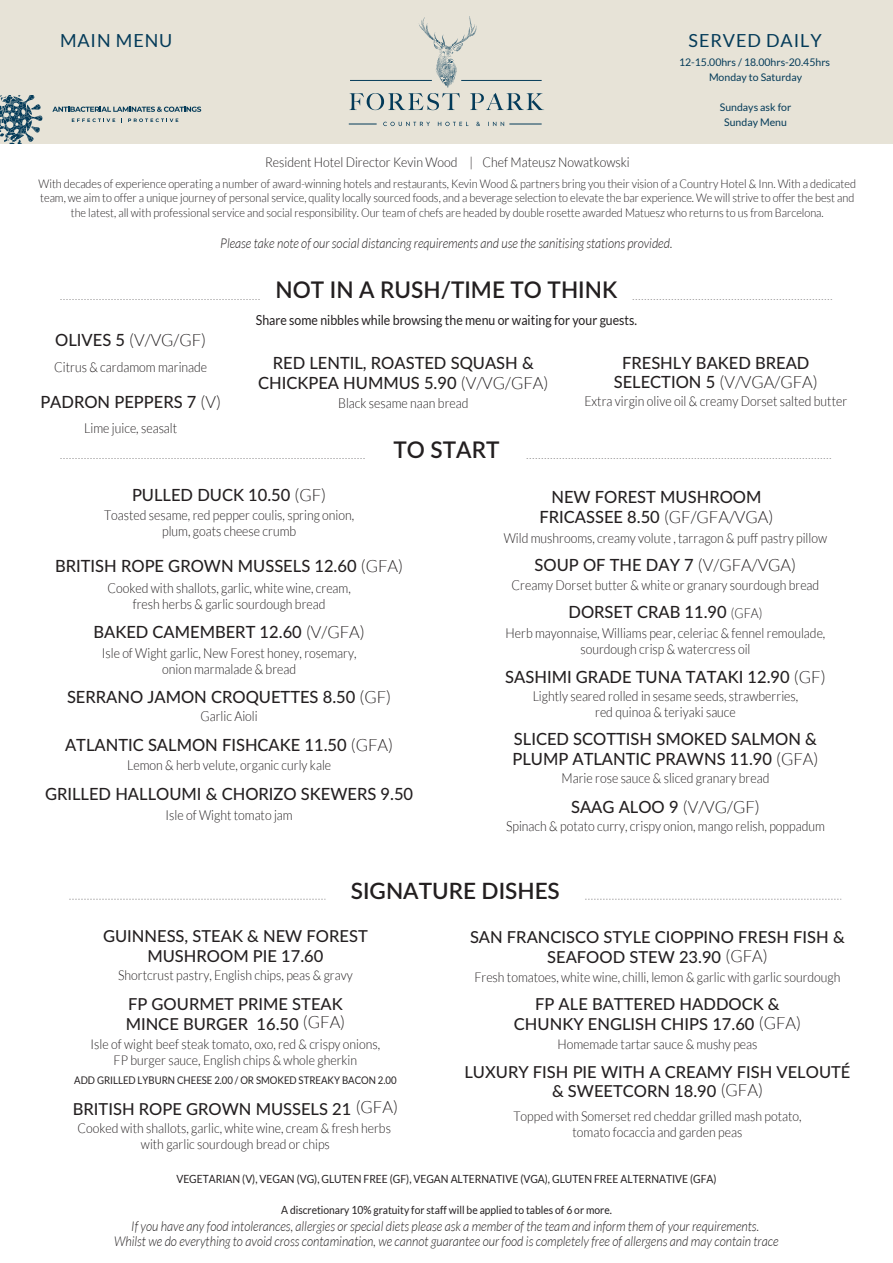
<style>
.page{position:relative;width:893px;height:1263px;background:#fff}
.page>*{position:absolute;margin:0;border:0;box-sizing:border-box;transform-origin:0 0}
.t1{font:600 22.95px "Lato";color:#231f20}
.t2{font:600 22.5px "Lato";color:#231f20}
.t3{font:18px "Lato";letter-spacing:.05em;color:#043b59}
.t4{font:500 16.8px/19.8px "Lato";color:#231f20;text-align:center}
.t5{font:300 16.8px "Lato";color:#231f20}
.t6{font:500 16.5px/19.8px "Lato";color:#231f20;text-align:center}
.t7{font:300 13.8px/16.2px "Lato";color:#231f20;text-align:center;scale:.89 1}
.t8{font:13.8px "Lato";color:#231f20;scale:.89 1}
.t9{font:300 13.5px/16.2px "Lato";color:#231f20;text-align:center;scale:.91 1}
.t10{font:italic 300 13.5px/15px "Lato";color:#231f20;text-align:center;scale:.91 1}
.t11{font:300 12px/14.4px "Lato";color:#231f20;text-align:center;scale:.91 1}
.t12{font:11.25px "Lato";color:#231f20;scale:.91 1}
.t13{font:10.5px/15px "Lato";color:#043b59;text-align:center}
.t14{font:10.5px "Lato";color:#231f20;scale:.91 1}
.s1{font-weight:500}
.s2{font-weight:300}
.s3{font-weight:300;font-size:13.8px}
.s4{font-weight:300;font-size:16.8px}
</style>
<div class="page">
<div style="left:0;top:0;width:893px;height:143px;background:#e7e3d7"></div>
<svg style="left:383px;top:122px;width:47px;height:4px"></svg>
<svg style="left:438px;top:122px;width:30px;height:4px"></svg>
<svg style="left:476px;top:122px;width:4px;height:4px"></svg>
<svg style="left:488px;top:122px;width:16px;height:4px"></svg>
<svg style="left:349px;top:16px;width:195px;height:94px"></svg>
<svg style="left:60px;top:299px;width:200px;height:1px"></svg>
<svg style="left:633px;top:299px;width:199px;height:1px"></svg>
<svg style="left:60px;top:458px;width:305px;height:1px"></svg>
<svg style="left:527px;top:458px;width:304px;height:1px"></svg>
<svg style="left:69px;top:899px;width:256px;height:1px"></svg>
<svg style="left:585px;top:899px;width:256px;height:1px"></svg>
<svg style="left:0;top:96px;width:43px;height:48px"></svg>
<svg style="left:72px;top:118px;width:43px;height:4px"></svg>
<svg style="left:128px;top:118px;width:50px;height:4px"></svg>
<svg style="left:52px;top:107px;width:149px;height:5px"></svg>
<h3 class="t3" style="left:60px;top:31px;width:114px">MAIN MENU</h3>
<h3 class="t3" style="left:689px;top:31px;width:135px">SERVED DAILY</h3>
<p class="t13" style="left:679px;top:55px;width:153px">12-15.00hrs / 18.00hrs-20.45hrs<br>Monday to Saturday</p>
<p class="t13" style="left:720px;top:100px;width:73px">Sundays ask for<br>Sunday Menu</p>
<p class="t9" style="left:265px;top:155px;width:402px">Resident Hotel Director Kevin Wood | Chef Mateusz Nowatkowski</p>
<p class="t11" style="left:39px;top:176px;width:900px">With decades of experience operating a number of award-winning hotels and restaurants, Kevin Wood &amp; partners bring you their vision of a Country Hotel &amp; Inn. With a dedicated team, we aim to offer a unique journey of personal service, quality locally sourced foods, and a beverage selection to elevate the bar experience. We will strive to offer the best and the latest, all with professional service and social responsibility. Our team of chefs are headed by double rosette awarded Matuesz who returns to us from Barcelona.</p>
<p class="t10" style="left:220px;top:236px;width:498px">Please take note of our social distancing requirements and use the sanitising stations provided.</p>
<h1 class="t1" style="left:276px;top:273px;width:343px">NOT IN A RUSH/TIME TO THINK</h1>
<p class="t5" style="left:55px;top:331px;width:153px"><span class="s1">OLIVES 5</span> (V/VG/GF)</p>
<p class="t7" style="left:54px;top:359px;width:173px">Citrus &amp; cardamom marinade</p>
<p class="t4" style="left:40px;top:391px;width:182px">PADRON PEPPERS 7 <span class="s2">(V)</span></p>
<p class="t7" style="left:84px;top:420px;width:106px">Lime juice, seasalt</p>
<p class="t8" style="left:256px;top:312px;width:430px">Share some nibbles while browsing the menu or waiting for your guests.</p>
<p class="t4" style="left:258px;top:352px;width:292px">RED LENTIL, ROASTED SQUASH &amp;<br>CHICKPEA HUMMUS 5.90 <span class="s2">(V/VG/GFA)</span></p>
<p class="t7" style="left:338px;top:395px;width:148px">Black sesame naan bread</p>
<h1 class="t1" style="left:394px;top:433px;width:107px">TO START</h1>
<p class="t4" style="left:614px;top:352px;width:205px">FRESHLY BAKED BREAD<br>SELECTION 5 <span class="s2">(V/VGA/GFA)</span></p>
<p class="t7" style="left:584px;top:393px;width:297px">Extra virgin olive oil &amp; creamy Dorset salted butter</p>
<p class="t4" style="left:132px;top:485px;width:196px">PULLED DUCK 10.50 <span class="s2">(GF)</span></p>
<p class="t7" style="left:104px;top:507px;width:283px">Toasted sesame, red pepper coulis, spring onion, plum, goats cheese crumb</p>
<p class="t4" style="left:55px;top:555px;width:349px">BRITISH ROPE GROWN MUSSELS 12.60 <span class="s2">(GFA)</span></p>
<p class="t7" style="left:107px;top:580px;width:275px">Cooked with shallots, garlic, white wine, cream, fresh herbs &amp; garlic sourdough bread</p>
<p class="t4" style="left:93px;top:621px;width:273px">BAKED CAMEMBERT 12.60 <span class="s2">(V/GFA)</span></p>
<p class="t7" style="left:102px;top:645px;width:288px">Isle of Wight garlic, New Forest honey, rosemary, onion marmalade &amp; bread</p>
<p class="t4" style="left:67px;top:686px;width:326px">SERRANO JAMON CROQUETTES 8.50 <span class="s2">(GF)</span></p>
<p class="t7" style="left:201px;top:708px;width:66px">Garlic Aioli</p>
<p class="t4" style="left:65px;top:734px;width:330px">ATLANTIC SALMON FISHCAKE 11.50 <span class="s2">(GFA)</span></p>
<p class="t7" style="left:127px;top:757px;width:231px">Lemon &amp; herb velute, organic curly kale</p>
<p class="t4" style="left:45px;top:783px;width:370px">GRILLED HALLOUMI &amp; CHORIZO SKEWERS 9.50</p>
<p class="t7" style="left:166px;top:807px;width:144px">Isle of Wight tomato jam</p>
<p class="t4" style="left:539px;top:487px;width:235px">NEW FOREST MUSHROOM<br>FRICASSEE 8.50 <span class="s2">(GF/GFA/VGA)</span></p>
<p class="t7" style="left:504px;top:530px;width:365px">Wild mushrooms, creamy volute , tarragon &amp; puff pastry pillow</p>
<p class="t4" style="left:535px;top:554px;width:263px">SOUP OF THE DAY 7 <span class="s2">(V/GFA/VGA)</span></p>
<p class="t7" style="left:512px;top:577px;width:347px">Creamy Dorset butter &amp; white or granary sourdough bread</p>
<p class="t4" style="left:568px;top:601px;width:196px">DORSET CRAB 11.90 <span class="s3">(GFA)</span></p>
<p class="t7" style="left:505px;top:625px;width:361px">Herb mayonnaise, Williams pear, celeriac &amp; fennel remoulade, sourdough crisp &amp; watercress oil</p>
<p class="t4" style="left:505px;top:666px;width:322px">SASHIMI GRADE TUNA TATAKI 12.90 <span class="s2">(GF)</span></p>
<p class="t7" style="left:533px;top:688px;width:300px">Lightly seared rolled in sesame seeds, strawberries, red quinoa &amp; teriyaki sauce</p>
<p class="t4" style="left:512px;top:728px;width:308px;text-align:left">SLICED SCOTTISH SMOKED SALMON &amp;<br>PLUMP ATLANTIC PRAWNS 11.90 <span class="s2">(GFA)</span></p>
<p class="t7" style="left:561px;top:770px;width:235px">Marie rose sauce &amp; sliced granary bread</p>
<p class="t4" style="left:571px;top:796px;width:190px">SAAG ALOO 9 <span class="s2">(V/VG/GF)</span></p>
<p class="t7" style="left:506px;top:818px;width:360px">Spinach &amp; potato curry, crispy onion, mango relish, poppadum</p>
<h2 class="t2" style="left:351px;top:875px;width:211px">SIGNATURE DISHES</h2>
<p class="t6" style="left:103px;top:926px;width:266px">GUINNESS, STEAK &amp; NEW FOREST<br>MUSHROOM PIE 17.60</p>
<p class="t9" style="left:118px;top:967px;width:259px">Shortcrust pastry, English chips, peas &amp; gravy</p>
<p class="t6" style="left:470px;top:926px;width:376px">SAN FRANCISCO STYLE CIOPPINO FRESH FISH &amp;<br>SEAFOOD STEW 23.90 <span class="s4">(GFA)</span></p>
<p class="t9" style="left:474px;top:969px;width:404px">Fresh tomatoes, white wine, chilli, lemon &amp; garlic with garlic sourdough</p>
<p class="t6" style="left:126px;top:993px;width:221px;text-align:left">FP GOURMET PRIME STEAK<br>MINCE BURGER 16.50 <span class="s4">(GFA)</span></p>
<p class="t9" style="left:91px;top:1036px;width:320px">Isle of wight beef steak tomato, oxo, red &amp; crispy onions,<br>FP burger sauce, English chips &amp; whole gherkin</p>
<p class="t14" style="left:74px;top:1075px;width:356px">ADD GRILLED LYBURN CHEESE 2.00 / OR SMOKED STREAKY BACON 2.00</p>
<p class="t6" style="left:514px;top:994px;width:289px">FP ALE BATTERED HADDOCK &amp;<br>CHUNKY ENGLISH CHIPS 17.60 <span class="s4">(GFA)</span></p>
<p class="t9" style="left:557px;top:1036px;width:221px">Homemade tartar sauce &amp; mushy peas</p>
<p class="t6" style="left:464px;top:1061px;width:387px">LUXURY FISH PIE WITH A CREAMY FISH VELOUTÉ &amp; SWEETCORN 18.90 <span class="s4">(GFA)</span></p>
<p class="t9" style="left:513px;top:1108px;width:318px">Topped with Somerset red cheddar grilled mash potato, tomato focaccia and garden peas</p>
<p class="t6" style="left:73px;top:1098px;width:327px">BRITISH ROPE GROWN MUSSELS 21 <span class="s4">(GFA)</span></p>
<p class="t9" style="left:77px;top:1120px;width:346px">Cooked with shallots, garlic, white wine, cream &amp; fresh herbs with garlic sourdough bread or chips</p>
<p class="t12" style="left:176px;top:1173px;width:595px">VEGETARIAN (V), VEGAN (VG), GLUTEN FREE (GF), VEGAN ALTERNATIVE (VGA), GLUTEN FREE ALTERNATIVE (GFA)</p>
<p class="t12" style="left:281px;top:1204px;width:365px">A discretionary 10% gratuity for staff will be applied to tables of 6 or more.</p>
<p class="t10" style="left:114px;top:1219px;width:732px">If you have any food intolerances, allergies or special diets please ask a member of the team and inform them of your requirements.<br>Whilst we do everything to avoid cross contamination, we cannot guarantee our food is completely free of allergens and may contain trace</p>
</div>
